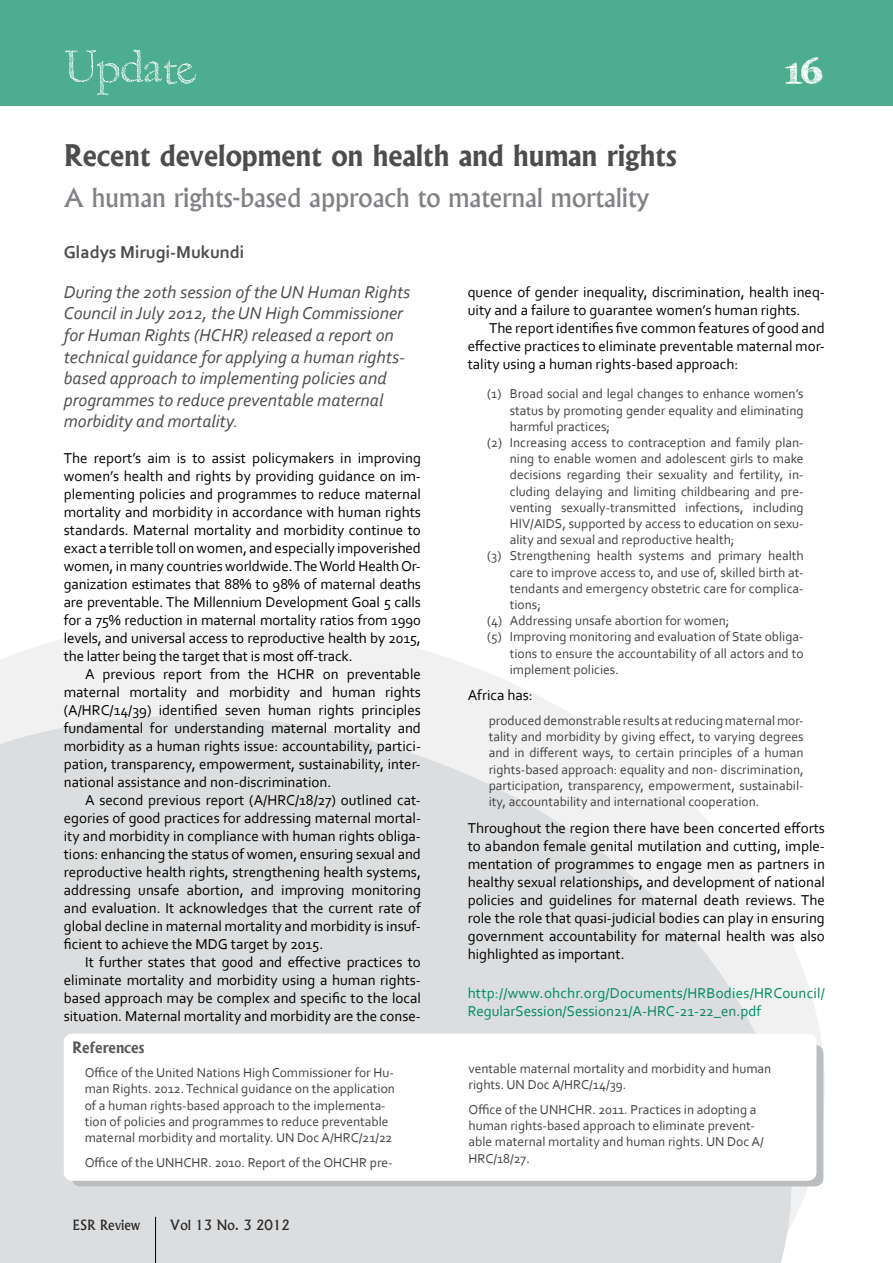
<style>
.page{position:relative;width:893px;height:1263px;background:#fff}
.page>*{position:absolute;margin:0;border:0;box-sizing:border-box;transform-origin:0 0}
.t1{font:54px "Fragile Decay";color:#fff}
.t2{font:51px "karabin E.";color:#fff}
.t3{font:700 28.5px "Albertus";color:#4d4d4f}
.t4{font:500 25.5px "Albertus";color:#808285}
.t5{font:italic 18px/21.6px "Corbel";color:#4d4d4f}
.t6{font:700 18px "Corbel";color:#4d4d4f}
.t7{font:15px/18px "Corbel";color:#000;text-align:justify}
.t8{font:15px/18px "Corbel";letter-spacing:.015em;color:#008a5f}
.t9{font:700 15px "Albertus";color:#58595b}
.t10{font:13.5px/16.2px "Corbel";color:#414142}
.t11{font:500 13.5px "Albertus";color:#2d2d2e}
</style>
<div class="page">
<svg style="left:0;top:619px;width:464px;height:45px;fill:#f1f1f2"></svg>
<svg style="left:0;top:664px;width:825px;height:599px;fill:#dcddde"></svg>
<hr style="left:155px;top:1217px;width:1px;height:46px;background:#000">
<div style="left:0;top:0;width:893px;height:105px;background:#4dad8f"></div>
<div style="left:72px;top:1045px;width:751px;height:141px;background:#bcbdc0;border-radius:9px"></div>
<div style="left:64px;top:1034px;width:752px;height:147px;background:#fff;border-radius:9px"></div>
<h1 class="t1" style="left:64px;top:29px;width:134px">Update</h1>
<h2 class="t2" style="left:785px;top:42px;width:39px">16</h2>
<h3 class="t3" style="left:64px;top:138px;width:614px">Recent development on health and human rights</h3>
<h3 class="t4" style="left:64px;top:182px;width:587px">A human rights-based approach to maternal mortality</h3>
<p class="t6" style="left:64px;top:241px;width:182px">Gladys Mirugi-Mukundi</p>
<p class="t5" style="left:64px;top:280px;width:348px">During the 20th session of the UN Human Rights Council in July 2012, the UN High Commissioner for Human Rights (HCHR) released a report on technical guidance for applying a human rights&shy;based approach to implementing policies and programmes to reduce preventable maternal morbidity and mortality.</p>
<p class="t7" style="left:64px;top:449px;width:359px">The report’s aim is to assist policymakers in improving women’s health and rights by providing guidance on im&shy;plementing policies and programmes to reduce maternal mortality and morbidity in accordance with human rights standards. Maternal mortality and morbidity continue to exact a terrible toll on women, and especially impoverished women, in many countries worldwide. The World Health Or&shy;ganization estimates that 88% to 98% of maternal deaths are preventable. The Millennium Development Goal 5 calls for a 75% reduction in maternal mortality ratios from 1990 levels, and universal access to reproductive health by 2015, the latter being the target that is most off-track.</p>
<p class="t7" style="left:64px;top:665px;width:359px;text-indent:21px">A previous report from the HCHR on preventable maternal mortality and morbidity and human rights (A/HRC/14/39) identified seven human rights principles fundamental for understanding maternal mortality and morbidity as a human rights issue: accountability, partici&shy;pation, transparency, empowerment, sustainability, inter&shy;national assistance and non-discrimination.</p>
<p class="t7" style="left:64px;top:791px;width:359px;text-indent:21px">A second previous report (A/HRC/18/27) outlined cat&shy;egories of good practices for addressing maternal mortal&shy;ity and morbidity in compliance with human rights obliga&shy;tions: enhancing the status of women, ensuring sexual and reproductive health rights, strengthening health systems, addressing unsafe abortion, and improving monitoring and evaluation. It acknowledges that the current rate of global decline in maternal mortality and morbidity is insuf&shy;ficient to achieve the MDG target by 2015.</p>
<p class="t7" style="left:64px;top:953px;width:359px;text-indent:21px">It further states that good and effective practices to eliminate mortality and morbidity using a human rights&shy;based approach may be complex and specific to the local situation. Maternal mortality and morbidity are the conse-</p>
<p class="t7" style="left:468px;top:283px;width:359px">quence of gender inequality, discrimination, health ineq&shy;uity and a failure to guarantee women’s human rights.</p>
<p class="t7" style="left:468px;top:319px;width:359px;text-indent:21px">The report identifies five common features of good and effective practices to eliminate preventable maternal mor&shy;tality using a human rights-based approach:</p>
<p class="t10" style="left:487px;top:385px;width:318px">(1) Broad social and legal changes to enhance women’s</p>
<p class="t10" style="left:510px;top:402px;width:295px">status by promoting gender equality and eliminating</p>
<p class="t10" style="left:510px;top:418px;width:102px">harmful practices;</p>
<p class="t10" style="left:487px;top:434px;width:318px">(2) Increasing access to contraception and family plan-</p>
<p class="t10" style="left:510px;top:450px;width:295px">ning to enable women and adolescent girls to make</p>
<p class="t10" style="left:510px;top:466px;width:295px">decisions regarding their sexuality and fertility, in-</p>
<p class="t10" style="left:510px;top:483px;width:295px">cluding delaying and limiting childbearing and pre-</p>
<p class="t10" style="left:510px;top:499px;width:295px">venting sexually-transmitted infections, including</p>
<p class="t10" style="left:510px;top:515px;width:295px">HIV/AIDS, supported by access to education on sexu-</p>
<p class="t10" style="left:510px;top:531px;width:226px">ality and sexual and reproductive health;</p>
<p class="t10" style="left:487px;top:547px;width:318px">(3) Strengthening health systems and primary health</p>
<p class="t10" style="left:510px;top:564px;width:295px">care to improve access to, and use of, skilled birth at-</p>
<p class="t10" style="left:510px;top:580px;width:295px">tendants and emergency obstetric care for complica-</p>
<p class="t10" style="left:510px;top:596px;width:33px">tions;</p>
<p class="t10" style="left:487px;top:612px;width:244px">(4) Addressing unsafe abortion for women;</p>
<p class="t10" style="left:487px;top:628px;width:318px">(5) Improving monitoring and evaluation of State obliga-</p>
<p class="t10" style="left:510px;top:645px;width:295px">tions to ensure the accountability of all actors and to</p>
<p class="t10" style="left:510px;top:661px;width:111px">implement policies.</p>
<p class="t7" style="left:468px;top:686px;width:67px">Africa has:</p>
<p class="t10" style="left:489px;top:712px;width:316px;text-align:justify">produced demonstrable results at reducing maternal mor&shy;tality and morbidity by giving effect, to varying degrees and in different ways, to certain principles of a human rights-based approach: equality and non- discrimination, participation, transparency, empowerment, sustainabil&shy;ity, accountability and international cooperation.</p>
<p class="t7" style="left:468px;top:818px;width:359px">Throughout the region there have been concerted efforts to abandon female genital mutilation and cutting, imple&shy;mentation of programmes to engage men as partners in healthy sexual relationships, and development of national policies and guidelines for maternal death reviews. The role the role that quasi-judicial bodies can play in ensuring government accountability for maternal health was also highlighted as important.</p>
<p class="t8" style="left:468px;top:983px;width:359px">http://www.ohchr.org/Documents/HRBodies/HRCouncil/<br>RegularSession/Session21/A-HRC-21-22_en.pdf</p>
<p class="t9" style="left:72px;top:1038px;width:73px">References</p>
<p class="t10" style="left:85px;top:1064px;width:312px">Office of the United Nations High Commissioner for Hu&shy;man Rights. 2012. Technical guidance on the application of a human rights-based approach to the implementa&shy;tion of policies and programmes to reduce preventable maternal morbidity and mortality. UN Doc A/HRC/21/22</p>
<p class="t10" style="left:85px;top:1154px;width:310px">Office of the UNHCHR. 2010. Report of the OHCHR pre-</p>
<p class="t11" style="left:73px;top:1216px;width:69px">ESR Review</p>
<p class="t11" style="left:170px;top:1216px;width:121px">Vol 13 No. 3 2012</p>
<p class="t10" style="left:469px;top:1060px;width:304px">ventable maternal mortality and morbidity and human rights. UN Doc A/HRC/14/39.</p>
<p class="t10" style="left:469px;top:1101px;width:297px">Office of the UNHCHR. 2011. Practices in adopting a human rights-based approach to eliminate prevent&shy;able maternal mortality and human rights. UN Doc A/ HRC/18/27.</p>
</div>
